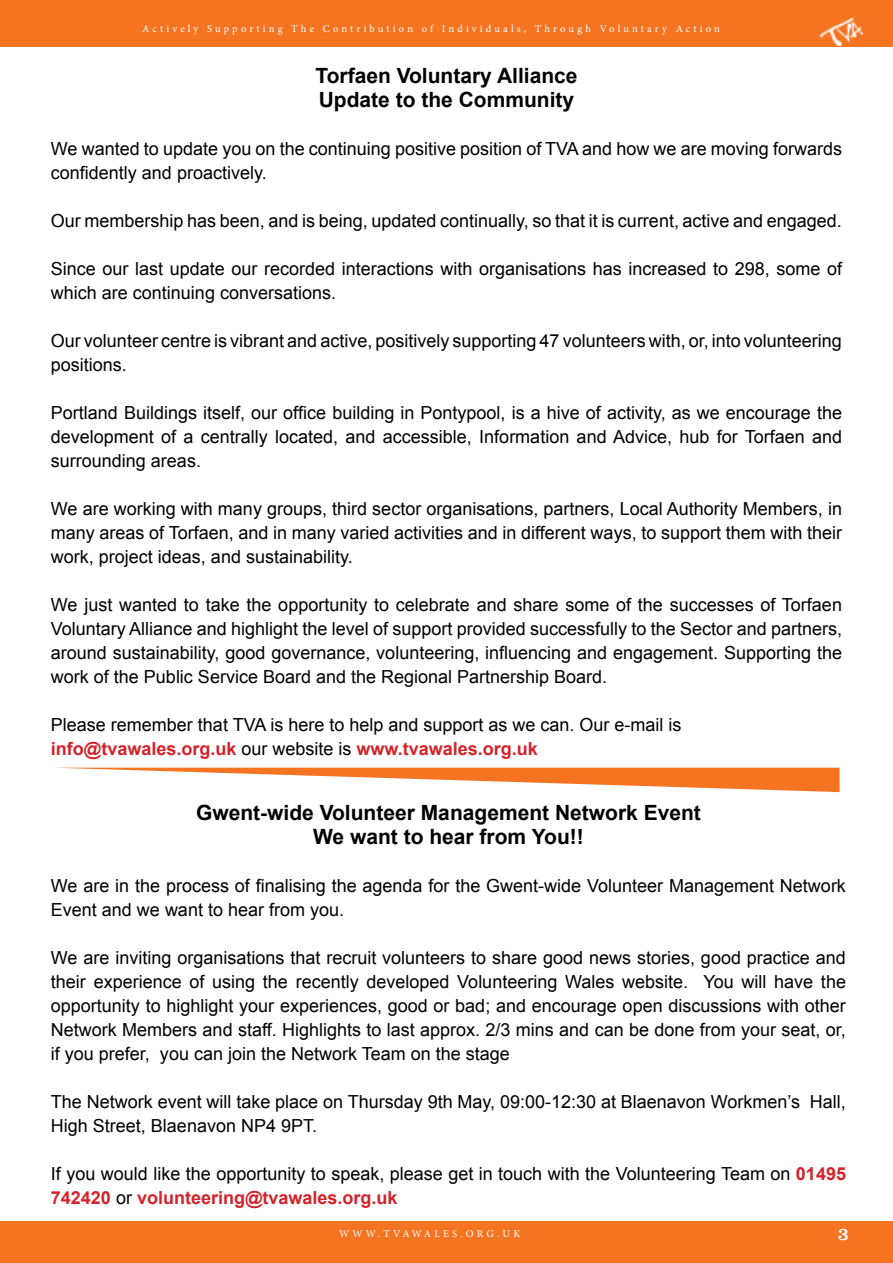
<style>
.page{position:relative;width:893px;height:1263px;background:#fff}
.page>*{position:absolute;margin:0;border:0;box-sizing:border-box;transform-origin:0 0}
.t1{font:700 21px/24px "Arial";color:#000}
.t2{font:18px/24px "Arial";color:#000}
.t3{font:18px "Clarendon";color:#fff}
.t4{font:10.5px "Minion Pro";letter-spacing:.295em;color:#fff}
.s1{font-weight:700;color:#d2232a}
</style>
<div class="page">
<div style="left:0;top:1221px;width:893px;height:42px;background:#f47421"></div>
<div style="left:0;top:0;width:893px;height:47px;background:#f47421"></div>
<img style="left:821px;top:18px;width:41px;height:28px">
<svg style="left:65px;top:768px;width:774px;height:24px"></svg>
<p class="t4" style="left:142px;top:21px;width:579px">Actively Supporting The Contribution of Individuals, Through Voluntary Action</p>
<p class="t1" style="left:315px;top:64px;width:264px">Torfaen Voluntary Alliance<br>Update to the Community</p>
<p class="t2" style="left:51px;top:137px;width:793px">We wanted to update you on the continuing positive position of TVA and how we are moving forwards confidently and proactively.</p>
<p class="t2" style="left:51px;top:209px;width:792px">Our membership has been, and is being, updated continually, so that it is current, active and engaged.</p>
<p class="t2" style="left:51px;top:257px;width:793px">Since our last update our recorded interactions with organisations has increased to 298, some of which are continuing conversations.</p>
<p class="t2" style="left:51px;top:329px;width:793px">Our volunteer centre is vibrant and active, positively supporting 47 volunteers with, or, into volunteering positions.</p>
<p class="t2" style="left:51px;top:401px;width:793px;text-align:justify">Portland Buildings itself, our office building in Pontypool, is a hive of activity, as we encourage the development of a centrally located, and accessible, Information and Advice, hub for Torfaen and surrounding areas.</p>
<p class="t2" style="left:51px;top:497px;width:793px;text-align:justify">We are working with many groups, third sector organisations, partners, Local Authority Members, in many areas of Torfaen, and in many varied activities and in different ways, to support them with their work, project ideas, and sustainability.</p>
<p class="t2" style="left:51px;top:593px;width:793px;text-align:justify">We just wanted to take the opportunity to celebrate and share some of the successes of Torfaen Voluntary Alliance and highlight the level of support provided successfully to the Sector and partners, around sustainability, good governance, volunteering, influencing and engagement. Supporting the work of the Public Service Board and the Regional Partnership Board.</p>
<p class="t2" style="left:51px;top:713px;width:632px">Please remember that TVA is here to help and support as we can. Our e-mail is <span class="s1">info@tvawales.org.uk</span> our website is <span class="s1">www.tvawales.org.uk</span></p>
<p class="t1" style="left:196px;top:801px;width:506px;text-align:center">Gwent-wide Volunteer Management Network Event<br>We want to hear from You!!</p>
<p class="t2" style="left:51px;top:873px;width:796px">We are in the process of finalising the agenda for the Gwent-wide Volunteer Management Network<br>Event and we want to hear from you.</p>
<p class="t2" style="left:51px;top:945px;width:797px;text-align:justify">We are inviting organisations that recruit volunteers to share good news stories, good practice and their experience of using the recently developed Volunteering Wales website. You will have the opportunity to highlight your experiences, good or bad; and encourage open discussions with other Network Members and staff. Highlights to last approx. 2/3 mins and can be done from your seat, or, if you prefer, you can join the Network Team on the stage</p>
<p class="t2" style="left:51px;top:1089px;width:796px">The Network event will take place on Thursday 9th May, 09:00-12:30 at Blaenavon Workmen’s Hall,<br>High Street, Blaenavon NP4 9PT.</p>
<p class="t2" style="left:51px;top:1161px;width:797px">If you would like the opportunity to speak, please get in touch with the Volunteering Team on <span class="s1">01495<br>742420</span> or <span class="s1">volunteering@tvawales.org.uk</span></p>
<p class="t4" style="left:339px;top:1226px;width:183px">WWW.TVAWALES.ORG.UK</p>
<p class="t3" style="left:838px;top:1224px;width:12px">3</p>
</div>
